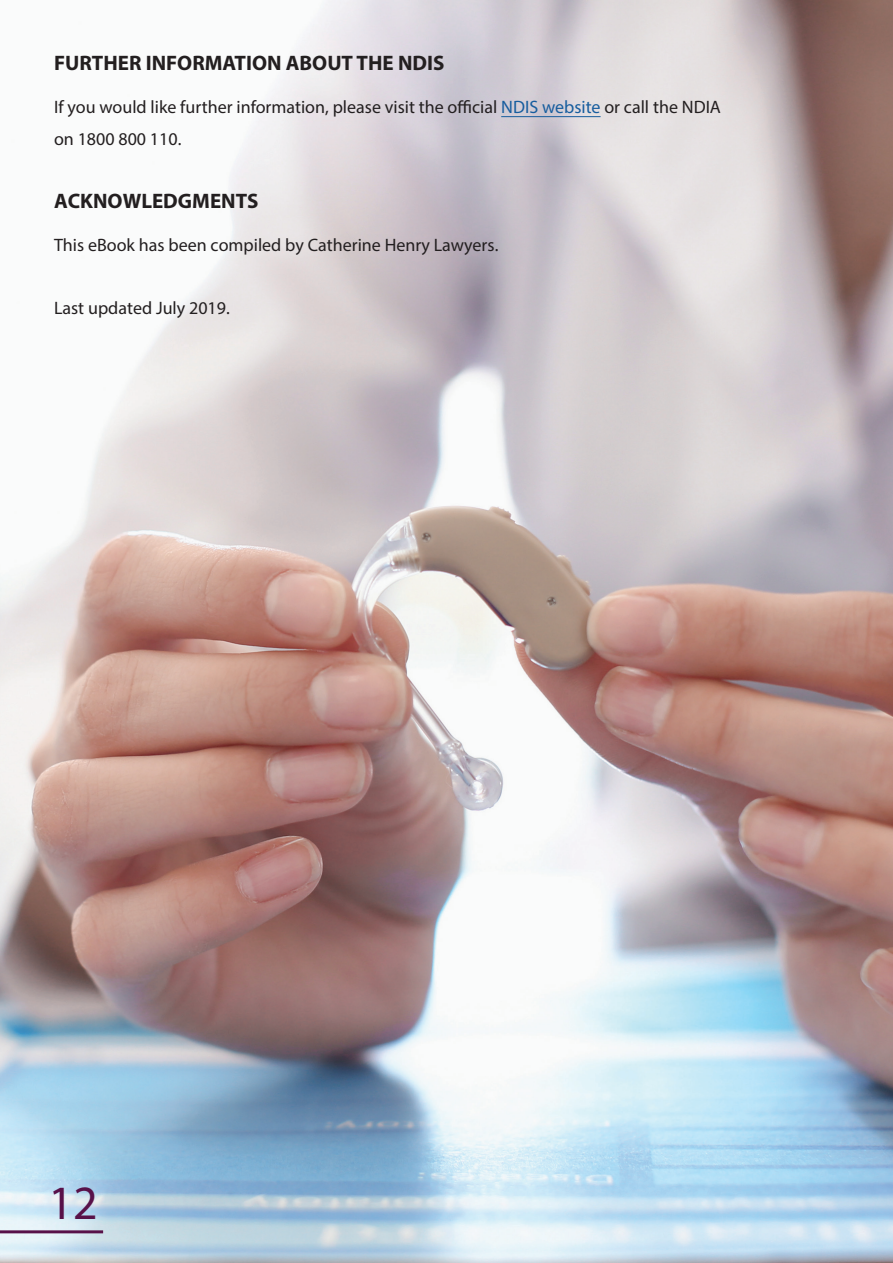
<style>
.page{position:relative;width:893px;height:1263px;background:#fff}
.page>*{position:absolute;margin:0;border:0;box-sizing:border-box;transform-origin:0 0}
.t1{font:48px "Myriad Pro";color:#581149}
.t2{font:700 21px "Myriad Pro";color:#231f20}
.t3{font:18px/31.5px "Myriad Pro";color:#231f20}
.s1{color:#175d9e}
</style>
<div class="page">
<img style="left:0;top:0;width:892px;height:1263px">
<hr style="left:0;top:1230px;width:103px;height:3px;background:#581149">
<hr style="left:501px;top:116px;width:100px;height:1px;background:#175d9e">
<p class="t2" style="left:54px;top:49px;width:392px">FURTHER INFORMATION ABOUT THE NDIS</p>
<p class="t3" style="left:54px;top:91px;width:668px">If you would like further information, please visit the official <span class="s1">NDIS website</span> or call the NDIA on 1800 800 110.</p>
<p class="t2" style="left:54px;top:187px;width:206px">ACKNOWLEDGMENTS</p>
<p class="t3" style="left:54px;top:228px;width:446px">This eBook has been compiled by Catherine Henry Lawyers.</p>
<p class="t3" style="left:54px;top:292px;width:177px">Last updated July 2019.</p>
<h1 class="t1" style="left:48px;top:1173px;width:51px">12</h1>
</div>
